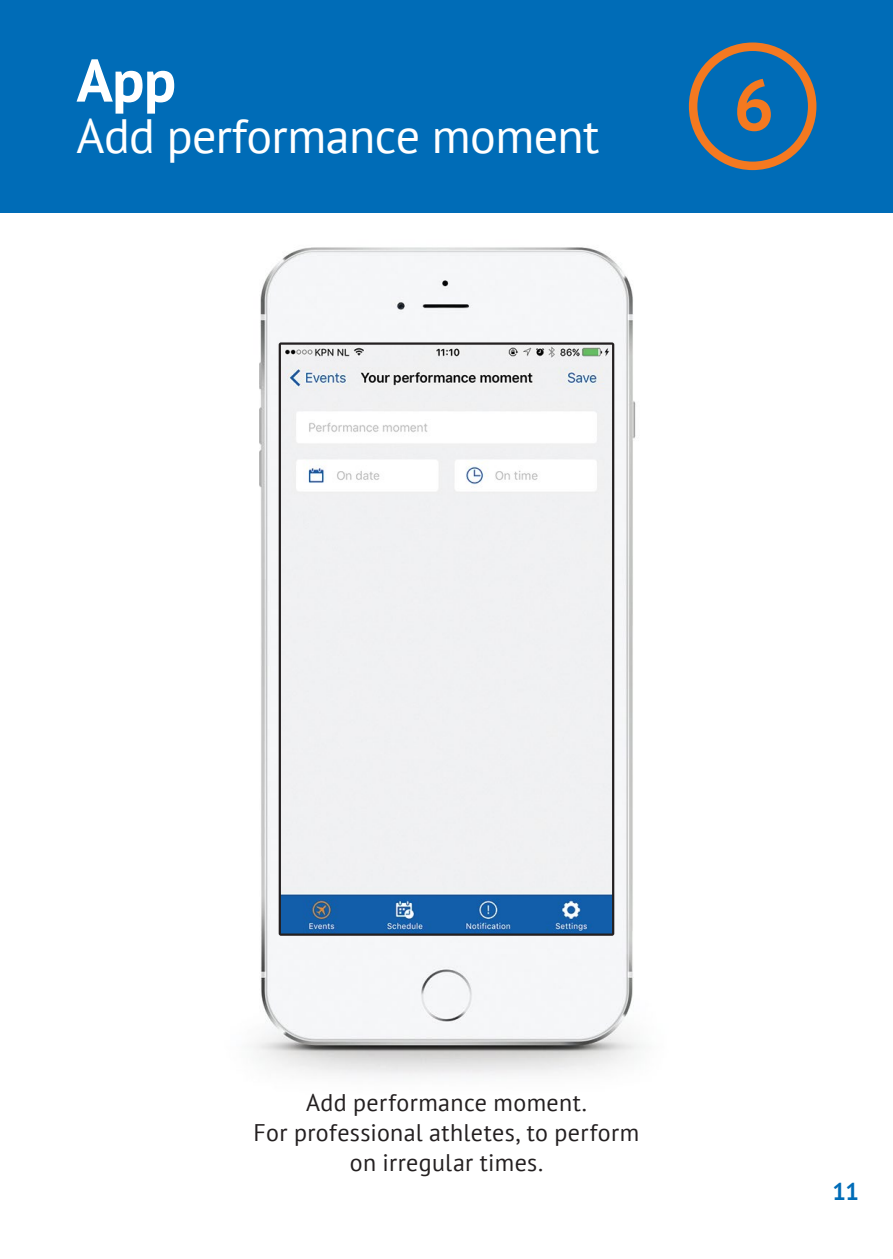
<style>
.page{position:relative;width:893px;height:1259px;background:#fff}
.page>*{position:absolute;margin:0;border:0;box-sizing:border-box;transform-origin:0 0}
.t1{font:700 72px "PT Sans";color:#f47920}
.t2{font:700 60px "PT Sans";color:#fff}
.t3{font:48px "PT Sans";letter-spacing:-.01em;color:#fff}
.t4{font:24px/30px "PT Sans";letter-spacing:.015em;color:#231f20;text-align:center}
.t5{font:700 24px "PT Sans";color:#006cb7}
</style>
<div class="page">
<img style="left:254px;top:247px;width:388px;height:829px">
<div style="left:0;top:0;width:893px;height:213px;background:#006cb7"></div>
<svg style="left:279px;top:342px;width:335px;height:593px;fill:#f0f1f3"></svg>
<svg style="left:689px;top:42px;width:127px;height:128px"></svg>
<h2 class="t2" style="left:77px;top:41px;width:101px">App</h2>
<h3 class="t3" style="left:77px;top:105px;width:524px">Add performance moment</h3>
<h1 class="t1" style="left:733px;top:57px;width:42px">6</h1>
<p class="t4" style="left:254px;top:1086px;width:387px">Add performance moment.<br>For professional athletes, to perform on irregular times.</p>
<p class="t5" style="left:832px;top:1175px;width:28px">11</p>
</div>
